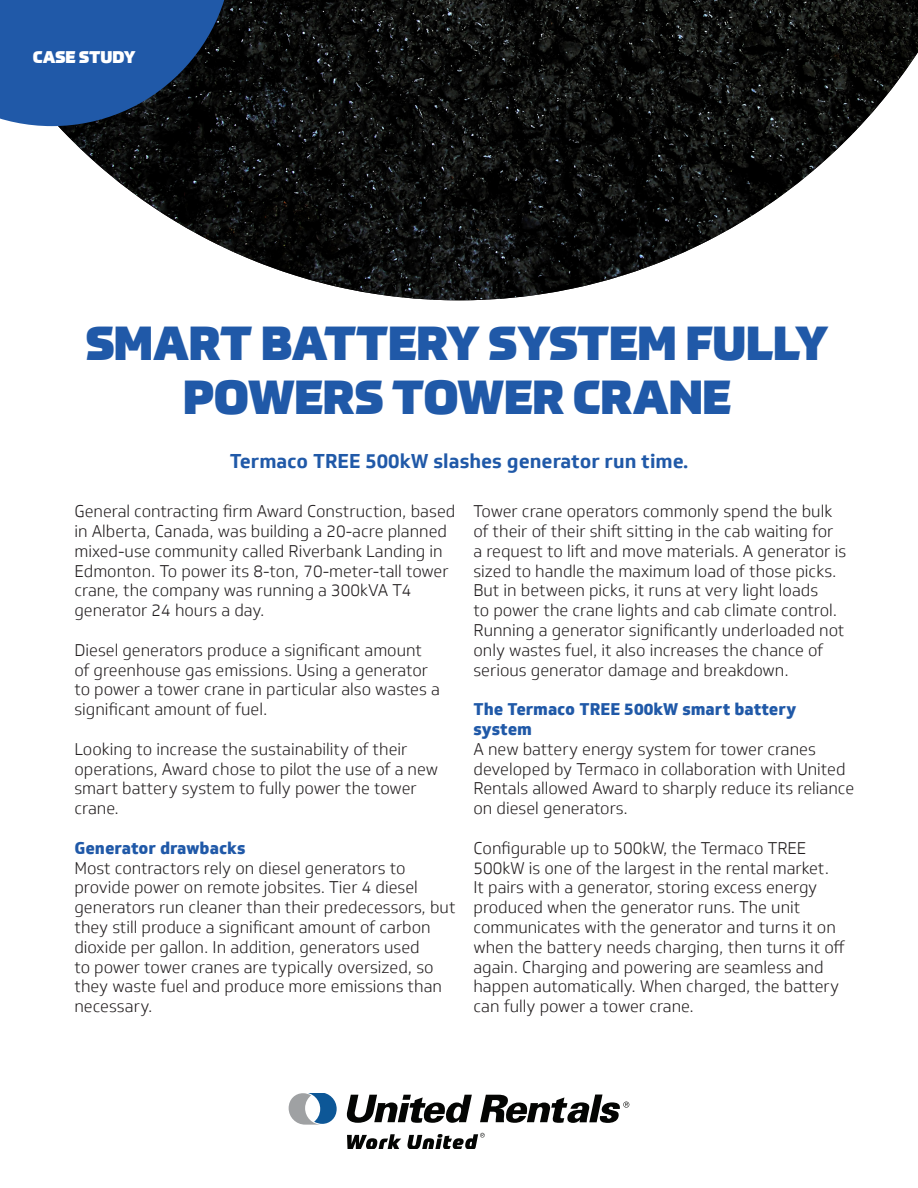
<style>
.page{position:relative;width:918px;height:1188px;background:#fff}
.page>*{position:absolute;margin:0;border:0;box-sizing:border-box;transform-origin:0 0}
.t1{font:900 46.5px/54px "Prometo";letter-spacing:-.005em;color:#2059a8;text-align:center}
.t2{font:700 19.5px "Soleto";color:#2059a8}
.t3{font:300 16.5px/19.8px "Soleto";color:#231f20}
.t4{font:800 16.5px/19.8px "Soleto";color:#2059a8}
.t5{font:900 16.5px "Prometo";color:#fff}
</style>
<div class="page">
<img style="left:46px;top:0;width:872px;height:300px">
<svg style="left:0;top:0;width:233px;height:126px;background:#1b4783"></svg>
<svg style="left:346px;top:1095px;width:126px;height:28px"></svg>
<svg style="left:289px;top:1093px;width:48px;height:32px"></svg>
<svg style="left:480px;top:1095px;width:149px;height:28px"></svg>
<svg style="left:347px;top:1134px;width:54px;height:15px"></svg>
<svg style="left:407px;top:1133px;width:78px;height:16px"></svg>
<p class="t5" style="left:33px;top:47px;width:104px">CASE STUDY</p>
<p class="t1" style="left:86px;top:317px;width:744px">SMART BATTERY SYSTEM FULLY<br>POWERS TOWER CRANE</p>
<p class="t2" style="left:230px;top:449px;width:460px">Termaco TREE 500kW slashes generator run time.</p>
<p class="t3" style="left:74px;top:502px;width:382px">General contracting firm Award Construction, based in Alberta, Canada, was building a 20-acre planned mixed-use community called Riverbank Landing in Edmonton. To power its 8-ton, 70-meter-tall tower crane, the company was running a 300kVA T4 generator 24 hours a day.</p>
<p class="t3" style="left:74px;top:640px;width:367px">Diesel generators produce a significant amount of greenhouse gas emissions. Using a generator to power a tower crane in particular also wastes a significant amount of fuel.</p>
<p class="t3" style="left:74px;top:739px;width:365px">Looking to increase the sustainability of their operations, Award chose to pilot the use of a new smart battery system to fully power the tower crane.</p>
<p class="t4" style="left:74px;top:838px;width:173px">Generator drawbacks</p>
<p class="t3" style="left:74px;top:858px;width:383px">Most contractors rely on diesel generators to provide power on remote jobsites. Tier 4 diesel generators run cleaner than their predecessors, but they still produce a significant amount of carbon dioxide per gallon. In addition, generators used<br>to power tower cranes are typically oversized, so they waste fuel and produce more emissions than necessary.</p>
<p class="t3" style="left:474px;top:502px;width:374px">Tower crane operators commonly spend the bulk of their of their shift sitting in the cab waiting for a request to lift and move materials. A generator is sized to handle the maximum load of those picks.<br>But in between picks, it runs at very light loads<br>to power the crane lights and cab climate control.<br>Running a generator significantly underloaded not only wastes fuel, it also increases the chance of serious generator damage and breakdown.</p>
<p class="t4" style="left:474px;top:700px;width:324px">The Termaco TREE 500kW smart battery system</p>
<p class="t3" style="left:474px;top:739px;width:382px">A new battery energy system for tower cranes developed by Termaco in collaboration with United Rentals allowed Award to sharply reduce its reliance on diesel generators.</p>
<p class="t3" style="left:474px;top:838px;width:373px">Configurable up to 500kW, the Termaco TREE 500kW is one of the largest in the rental market.<br>It pairs with a generator, storing excess energy produced when the generator runs. The unit communicates with the generator and turns it on when the battery needs charging, then turns it off again. Charging and powering are seamless and happen automatically. When charged, the battery can fully power a tower crane.</p>
</div>
